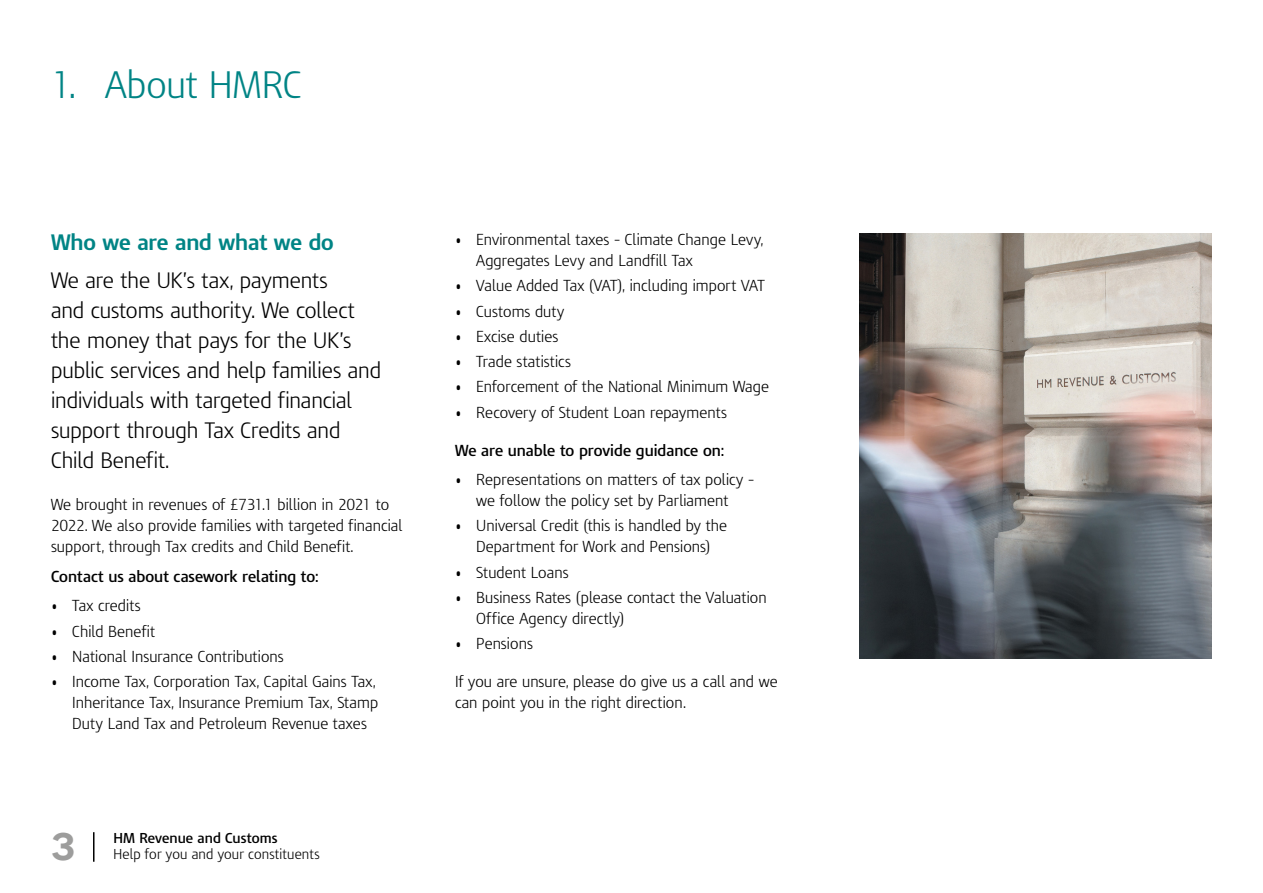
<style>
.page{position:relative;width:1263px;height:893px;background:#fff}
.page>*{position:absolute;margin:0;border:0;box-sizing:border-box;transform-origin:0 0}
.t1{font:700 39px "GDS Transport";color:#9d9d9c}
.Heading_1{font:300 36px "HMRC Modena";letter-spacing:-.005em;color:#008485}
.Standfirst{font:300 21px/30px "HMRC Modena";letter-spacing:-.005em;color:#000}
.Heading_2{font:700 21px "HMRC Modena";letter-spacing:-.005em;color:#008485}
.Body_copy{font:300 15px/21px "HMRC Modena";letter-spacing:.005em;color:#000}
.Body_copy-2{font:600 15px "HMRC Modena";color:#000}
.t2{font:300 13.5px "HMRC Modena";letter-spacing:.01em;color:#000}
.t3{font:600 13.5px "HMRC Modena";letter-spacing:.005em;color:#000}
</style>
<div class="page">
<hr style="left:93px;top:832px;width:2px;height:30px;background:#000">
<img style="left:859px;top:234px;width:353px;height:425px">
<h1 class="Heading_1" style="left:51px;top:63px;width:252px">1. About HMRC</h1>
<h2 class="Heading_2" style="left:51px;top:229px;width:284px">Who we are and what we do</h2>
<p class="Standfirst" style="left:51px;top:265px;width:332px">We are the UK’s tax, payments<br>and customs authority. We collect the money that pays for the UK’s public services and help families and individuals with targeted financial support through Tax Credits and<br>Child Benefit.</p>
<p class="Body_copy" style="left:51px;top:494px;width:353px">We brought in revenues of £731.1 billion in 2021 to<br>2022. We also provide families with targeted financial support, through Tax credits and Child Benefit.</p>
<p class="Body_copy-2" style="left:51px;top:567px;width:269px">Contact us about casework relating to:</p>
<p class="Body_copy" style="left:51px;top:595px;width:91px">• Tax credits</p>
<p class="Body_copy" style="left:51px;top:621px;width:106px">• Child Benefit</p>
<p class="Body_copy" style="left:51px;top:646px;width:234px">• National Insurance Contributions</p>
<p class="Body_copy" style="left:72px;top:671px;width:307px;text-indent:-21px">• Income Tax, Corporation Tax, Capital Gains Tax,<br>Inheritance Tax, Insurance Premium Tax, Stamp<br>Duty Land Tax and Petroleum Revenue taxes</p>
<h1 class="t1" style="left:51px;top:822px;width:26px">3</h1>
<p class="t3" style="left:114px;top:830px;width:165px">HM Revenue and Customs</p>
<p class="t2" style="left:114px;top:846px;width:208px">Help for you and your constituents</p>
<p class="Body_copy" style="left:476px;top:229px;width:289px;text-indent:-21px">• Environmental taxes – Climate Change Levy,<br>Aggregates Levy and Landfill Tax</p>
<p class="Body_copy" style="left:455px;top:275px;width:311px">• Value Added Tax (VAT), including import VAT</p>
<p class="Body_copy" style="left:455px;top:301px;width:111px">• Customs duty</p>
<p class="Body_copy" style="left:455px;top:326px;width:105px">• Excise duties</p>
<p class="Body_copy" style="left:455px;top:351px;width:117px">• Trade statistics</p>
<p class="Body_copy" style="left:455px;top:376px;width:315px">• Enforcement of the National Minimum Wage</p>
<p class="Body_copy" style="left:455px;top:402px;width:274px">• Recovery of Student Loan repayments</p>
<p class="Body_copy-2" style="left:455px;top:441px;width:271px">We are unable to provide guidance on:</p>
<p class="Body_copy" style="left:455px;top:469px;width:301px;text-align:center">• Representations on matters of tax policy – we follow the policy set by Parliament</p>
<p class="Body_copy" style="left:455px;top:515px;width:274px;text-align:center">• Universal Credit (this is handled by the<br>Department for Work and Pensions)</p>
<p class="Body_copy" style="left:455px;top:562px;width:115px">• Student Loans</p>
<p class="Body_copy" style="left:476px;top:587px;width:292px;text-indent:-21px">• Business Rates (please contact the Valuation<br>Office Agency directly)</p>
<p class="Body_copy" style="left:455px;top:633px;width:79px">• Pensions</p>
<p class="Body_copy" style="left:455px;top:671px;width:324px">If you are unsure, please do give us a call and we can point you in the right direction.</p>
</div>
